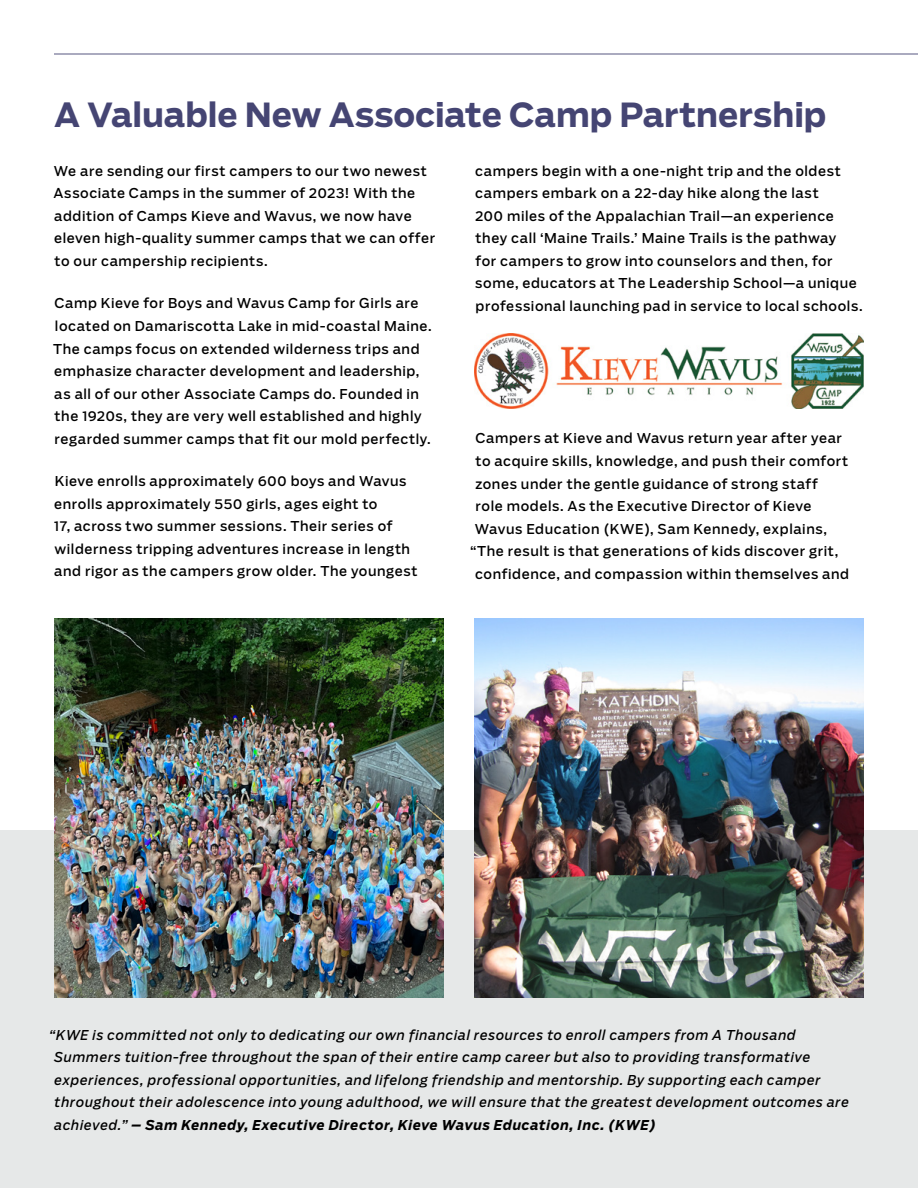
<style>
.page{position:relative;width:918px;height:1188px;background:#fff}
.page>*{position:absolute;margin:0;border:0;box-sizing:border-box;transform-origin:0 0}
.t1{font:700 33px "Salvo Sans";color:#454573}
.t2{font:13.5px/22.5px "Salvo Sans";letter-spacing:.04em;color:#000}
.t3{font:italic 13.5px/22.5px "Salvo Sans";letter-spacing:.045em;color:#000}
.s1{font-weight:700}
</style>
<div class="page">
<div style="left:0;top:830px;width:918px;height:358px;background:#e6e8e8"></div>
<img style="left:475px;top:618px;width:389px;height:380px">
<img style="left:54px;top:618px;width:389px;height:380px">
<hr style="left:54px;top:54px;width:864px;height:1px;background:#575781">
<img style="left:475px;top:334px;width:389px;height:74px">
<h1 class="t1" style="left:54px;top:91px;width:774px">A Valuable New Associate Camp Partnership</h1>
<p class="t2" style="left:475px;top:159px;width:389px">campers begin with a one-night trip and the oldest campers embark on a 22-day hike along the last<br>200 miles of the Appalachian Trail—an experience they call ‘Maine Trails.’ Maine Trails is the pathway<br>for campers to grow into counselors and then, for some, educators at The Leadership School—a unique professional launching pad in service to local schools.</p>
<p class="t2" style="left:54px;top:159px;width:383px">We are sending our first campers to our two newest Associate Camps in the summer of 2023! With the addition of Camps Kieve and Wavus, we now have eleven high-quality summer camps that we can offer to our campership recipients.</p>
<p class="t2" style="left:53px;top:292px;width:380px">Camp Kieve for Boys and Wavus Camp for Girls are located on Damariscotta Lake in mid-coastal Maine.<br>The camps focus on extended wilderness trips and emphasize character development and leadership, as all of our other Associate Camps do. Founded in the 1920s, they are very well established and highly regarded summer camps that fit our mold perfectly.</p>
<p class="t2" style="left:54px;top:470px;width:365px">Kieve enrolls approximately 600 boys and Wavus enrolls approximately 550 girls, ages eight to<br>17, across two summer sessions. Their series of wilderness tripping adventures increase in length and rigor as the campers grow older. The youngest</p>
<p class="t2" style="left:475px;top:427px;width:368px">Campers at Kieve and Wavus return year after year</p>
<p class="t2" style="left:476px;top:450px;width:374px">to acquire skills, knowledge, and push their comfort</p>
<p class="t2" style="left:475px;top:472px;width:344px">zones under the gentle guidance of strong staff</p>
<p class="t2" style="left:476px;top:495px;width:337px">role models. As the Executive Director of Kieve</p>
<p class="t2" style="left:475px;top:517px;width:354px">Wavus Education (KWE), Sam Kennedy, explains,</p>
<p class="t2" style="left:470px;top:540px;width:370px">“The result is that generations of kids discover grit,</p>
<p class="t2" style="left:475px;top:562px;width:375px">confidence, and compassion within themselves and</p>
<p class="t3" style="left:54px;top:1024px;width:796px;text-indent:-5px">“KWE is committed not only to dedicating our own financial resources to enroll campers from A Thousand Summers tuition-free throughout the span of their entire camp career but also to providing transformative experiences, professional opportunities, and lifelong friendship and mentorship. By supporting each camper throughout their adolescence into young adulthood, we will ensure that the greatest development outcomes are achieved.” <span class="s1">– Sam Kennedy, Executive Director, Kieve Wavus Education, Inc. (KWE)</span></p>
</div>
